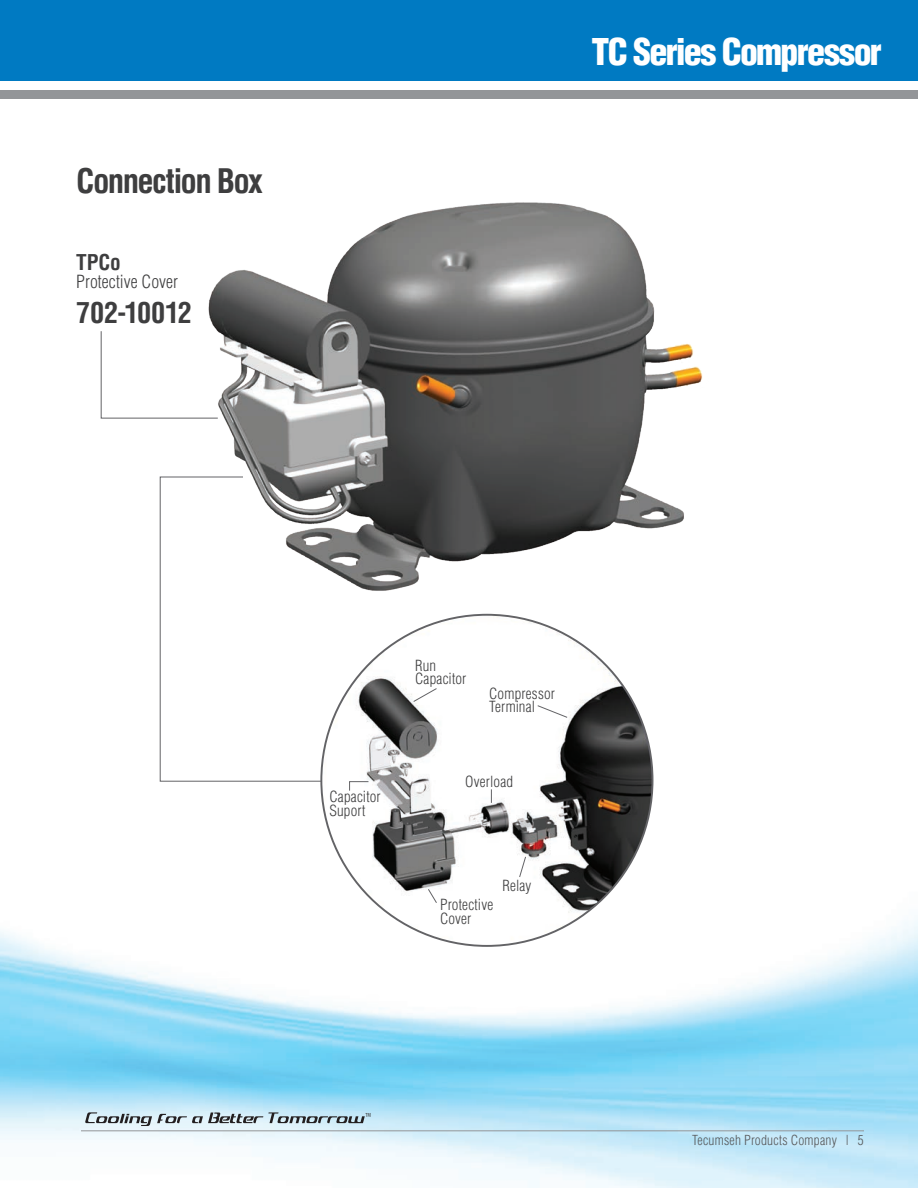
<style>
.page{position:relative;width:918px;height:1188px;background:#fff}
.page>*{position:absolute;margin:0;border:0;box-sizing:border-box;transform-origin:0 0}
.t1{font:900 condensed 36px "Helvetica";letter-spacing:-.045em;color:#fff}
.t2{font:700 condensed 33px "Helvetica";letter-spacing:-.05em;color:#3e3e3f}
.t3{font:700 condensed 28.35px "Helvetica";letter-spacing:-.01em;color:#3e3e3f}
.t4{font:700 condensed 21.3px "Helvetica";color:#3e3e3f}
.t5{font:300 condensed 17.7px "Helvetica";color:#3e3e3f}
.t6{font:300 condensed 15px/13.5px "Helvetica";letter-spacing:.01em;color:#3e3e3f}
.t7{font:300 condensed 13.5px "Helvetica";letter-spacing:.015em;color:#57585a}
</style>
<div class="page">
<img style="left:0;top:613px;width:918px;height:575px">
<div style="left:0;top:0;width:918px;height:81px;background:#007ac2"></div>
<div style="left:0;top:90px;width:918px;height:9px;background:#939598"></div>
<img style="left:208px;top:202px;width:495px;height:389px">
<hr style="left:81px;top:1130px;width:783px;height:1px;background:#939598">
<svg style="left:85px;top:1112px;width:286px;height:14px;background:#a9bac1"></svg>
<svg style="left:100px;top:330px;width:119px;height:89px"></svg>
<svg style="left:159px;top:476px;width:164px;height:306px"></svg>
<img style="left:321px;top:615px;width:332px;height:331px;border-radius:166px">
<svg style="left:413px;top:688px;width:25px;height:15px"></svg>
<svg style="left:537px;top:705px;width:31px;height:13px"></svg>
<svg style="left:491px;top:789px;width:1px;height:14px"></svg>
<svg style="left:519px;top:856px;width:8px;height:22px"></svg>
<svg style="left:427px;top:888px;width:11px;height:16px"></svg>
<svg style="left:349px;top:781px;width:20px;height:10px"></svg>
<h2 class="t2" style="left:76px;top:161px;width:188px">Connection Box</h2>
<h3 class="t4" style="left:76px;top:250px;width:46px">TPCo</h3>
<p class="t5" style="left:76px;top:271px;width:103px">Protective Cover</p>
<h3 class="t3" style="left:76px;top:296px;width:117px">702-10012</h3>
<h1 class="t1" style="left:591px;top:30px;width:292px">TC Series Compressor</h1>
<p class="t6" style="left:329px;top:790px;width:53px">Capacitor<br>Suport</p>
<p class="t6" style="left:415px;top:659px;width:53px">Run<br>Capacitor</p>
<p class="t6" style="left:489px;top:686px;width:67px">Compressor<br>Terminal</p>
<p class="t6" style="left:465px;top:775px;width:49px">Overload</p>
<p class="t6" style="left:440px;top:898px;width:55px">Protective<br>Cover</p>
<p class="t6" style="left:503px;top:879px;width:30px">Relay</p>
<p class="t7" style="left:692px;top:1132px;width:173px">Tecumseh Products Company | 5</p>
</div>
